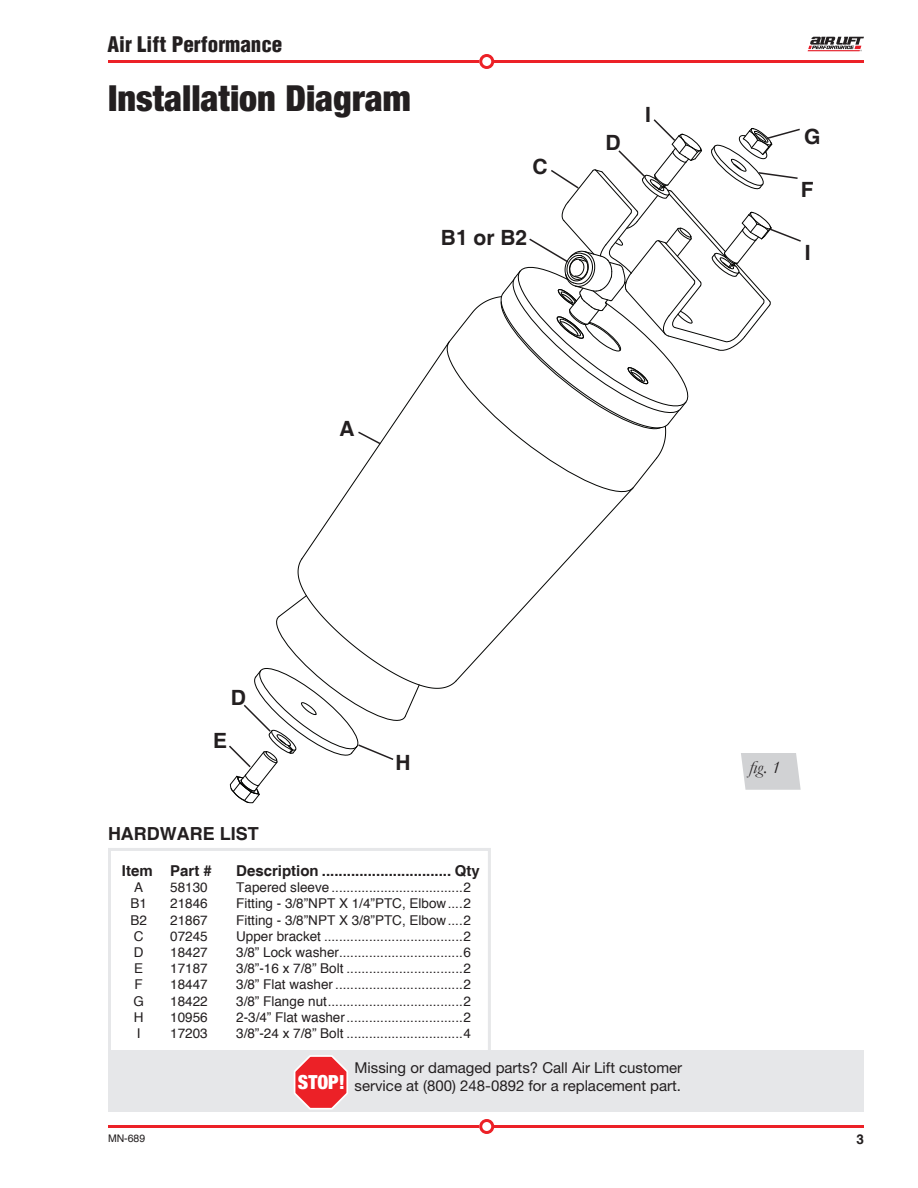
<style>
.page{position:relative;width:918px;height:1188px;background:#fff}
.page>*{position:absolute;margin:0;border:0;box-sizing:border-box;transform-origin:0 0}
.t1{font:900 condensed 36px "Helvetica Neue";color:#231f20}
.t2{font:900 condensed 21px "Helvetica";color:#231f20}
.t3{font:700 21px "Helvetica";color:#231f20}
.t4{font:700 18px "Helvetica";color:#231f20}
.t5{font:italic 18px "Garamond";color:#231f20}
.t6{font:15px/18px "Helvetica Neue";color:#231f20;text-align:right}
.t7{font:700 15px "Helvetica";color:#231f20}
.t8{font:13.5px "Helvetica";color:#231f20}
.t9{font:700 13.5px "Helvetica";color:#231f20}
.t10{font:10.5px "Helvetica";color:#231f20}
.s1{font-weight:900;font-stretch:condensed;font-size:19.5px;color:#fff}
</style>
<div class="page">
<hr style="left:493px;top:1125px;width:371px;height:3px;background:#ec2127">
<div style="left:479px;top:1119px;width:15px;height:15px;border:3px solid #ec2127;border-radius:50%"></div>
<hr style="left:108px;top:1125px;width:371px;height:3px;background:#ec2127">
<hr style="left:493px;top:60px;width:371px;height:3px;background:#ec2127">
<div style="left:479px;top:54px;width:15px;height:15px;border:3px solid #ec2127;border-radius:50%"></div>
<hr style="left:108px;top:60px;width:371px;height:3px;background:#ec2127">
<svg style="left:808px;top:37px;width:56px;height:14px"></svg>
<div style="left:108px;top:848px;width:383px;height:219px;border:3px solid #e6e7e9"></div>
<svg style="left:229px;top:119px;width:572px;height:685px"></svg>
<div style="left:108px;top:1051px;width:756px;height:61px;background:#e6e7e9"></div>
<svg style="left:294px;top:1055px;width:54px;height:55px"></svg>
<h2 class="t2" style="left:108px;top:31px;width:176px">Air Lift Performance</h2>
<h1 class="t1" style="left:108px;top:76px;width:304px">Installation Diagram</h1>
<h2 class="t3" style="left:532px;top:154px;width:17px">C</h2>
<h2 class="t3" style="left:441px;top:225px;width:88px">B1 or B2</h2>
<h2 class="t3" style="left:605px;top:130px;width:17px">D</h2>
<h2 class="t3" style="left:645px;top:102px;width:7px">I</h2>
<h2 class="t3" style="left:340px;top:415px;width:17px">A</h2>
<h2 class="t3" style="left:804px;top:124px;width:18px">G</h2>
<h2 class="t3" style="left:801px;top:177px;width:14px">F</h2>
<h2 class="t3" style="left:805px;top:240px;width:7px">I</h2>
<h2 class="t3" style="left:231px;top:685px;width:17px">D</h2>
<h2 class="t3" style="left:213px;top:728px;width:16px">E</h2>
<h3 class="t4" style="left:108px;top:823px;width:152px">HARDWARE LIST</h3>
<h2 class="t3" style="left:396px;top:750px;width:17px">H</h2>
<p class="t7" style="left:122px;top:862px;width:92px">Item Part #</p>
<p class="t7" style="left:236px;top:862px;width:88px">Description................................</p>
<p class="t7" style="left:455px;top:862px;width:27px">Qty</p>
<p class="t8" style="left:134px;top:879px;width:11px">A</p>
<p class="t8" style="left:170px;top:879px;width:39px">58130</p>
<p class="t8" style="left:236px;top:879px;width:98px">Tapered sleeve....................................</p>
<p class="t8" style="left:463px;top:879px;width:9px">2</p>
<p class="t8" style="left:130px;top:895px;width:18px">B1</p>
<p class="t8" style="left:170px;top:895px;width:39px">21846</p>
<p class="t8" style="left:236px;top:895px;width:236px">Fitting - 3/8”NPT X 1/4”PTC, Elbow..... 2</p>
<p class="t8" style="left:130px;top:911px;width:18px">B2</p>
<p class="t8" style="left:170px;top:911px;width:39px">21867</p>
<p class="t8" style="left:236px;top:911px;width:236px">Fitting - 3/8”NPT X 3/8”PTC, Elbow..... 2</p>
<p class="t8" style="left:134px;top:928px;width:11px">C</p>
<p class="t8" style="left:170px;top:928px;width:39px">07245</p>
<p class="t8" style="left:236px;top:928px;width:90px">Upper bracket......................................</p>
<p class="t8" style="left:463px;top:928px;width:9px">2</p>
<p class="t8" style="left:134px;top:944px;width:11px">D</p>
<p class="t8" style="left:170px;top:944px;width:39px">18427</p>
<p class="t8" style="left:236px;top:944px;width:108px">3/8” Lock washer.................................</p>
<p class="t8" style="left:463px;top:944px;width:9px">6</p>
<p class="t8" style="left:134px;top:960px;width:11px">E</p>
<p class="t8" style="left:170px;top:960px;width:39px">17187</p>
<p class="t8" style="left:236px;top:960px;width:112px">3/8”-16 x 7/8” Bolt................................</p>
<p class="t8" style="left:463px;top:960px;width:9px">2</p>
<p class="t8" style="left:135px;top:976px;width:10px">F</p>
<p class="t8" style="left:170px;top:976px;width:39px">18447</p>
<p class="t8" style="left:236px;top:976px;width:102px">3/8” Flat washer...................................</p>
<p class="t8" style="left:463px;top:976px;width:9px">2</p>
<p class="t8" style="left:133px;top:992px;width:12px">G</p>
<p class="t8" style="left:170px;top:992px;width:39px">18422</p>
<p class="t8" style="left:236px;top:992px;width:96px">3/8” Flange nut.....................................</p>
<p class="t8" style="left:463px;top:992px;width:9px">2</p>
<p class="t8" style="left:134px;top:1009px;width:11px">H</p>
<p class="t8" style="left:170px;top:1009px;width:39px">10956</p>
<p class="t8" style="left:236px;top:1009px;width:114px">2-3/4” Flat washer................................</p>
<p class="t8" style="left:463px;top:1009px;width:9px">2</p>
<p class="t8" style="left:137px;top:1025px;width:5px">I</p>
<p class="t8" style="left:170px;top:1025px;width:39px">17203</p>
<p class="t8" style="left:236px;top:1025px;width:112px">3/8”-24 x 7/8” Bolt................................</p>
<p class="t8" style="left:463px;top:1025px;width:9px">4</p>
<p class="t6" style="left:298px;top:1058px;width:386px">Missing or damaged parts? Call Air Lift customer<br><span class="s1">STOP!</span> service at (800) 248-0892 for a replacement part.</p>
<h3 class="t5" style="left:749px;top:755px;width:33px">fig. 1</h3>
<p class="t10" style="left:108px;top:1132px;width:39px">MN-689</p>
<p class="t9" style="left:856px;top:1131px;width:9px">3</p>
</div>
